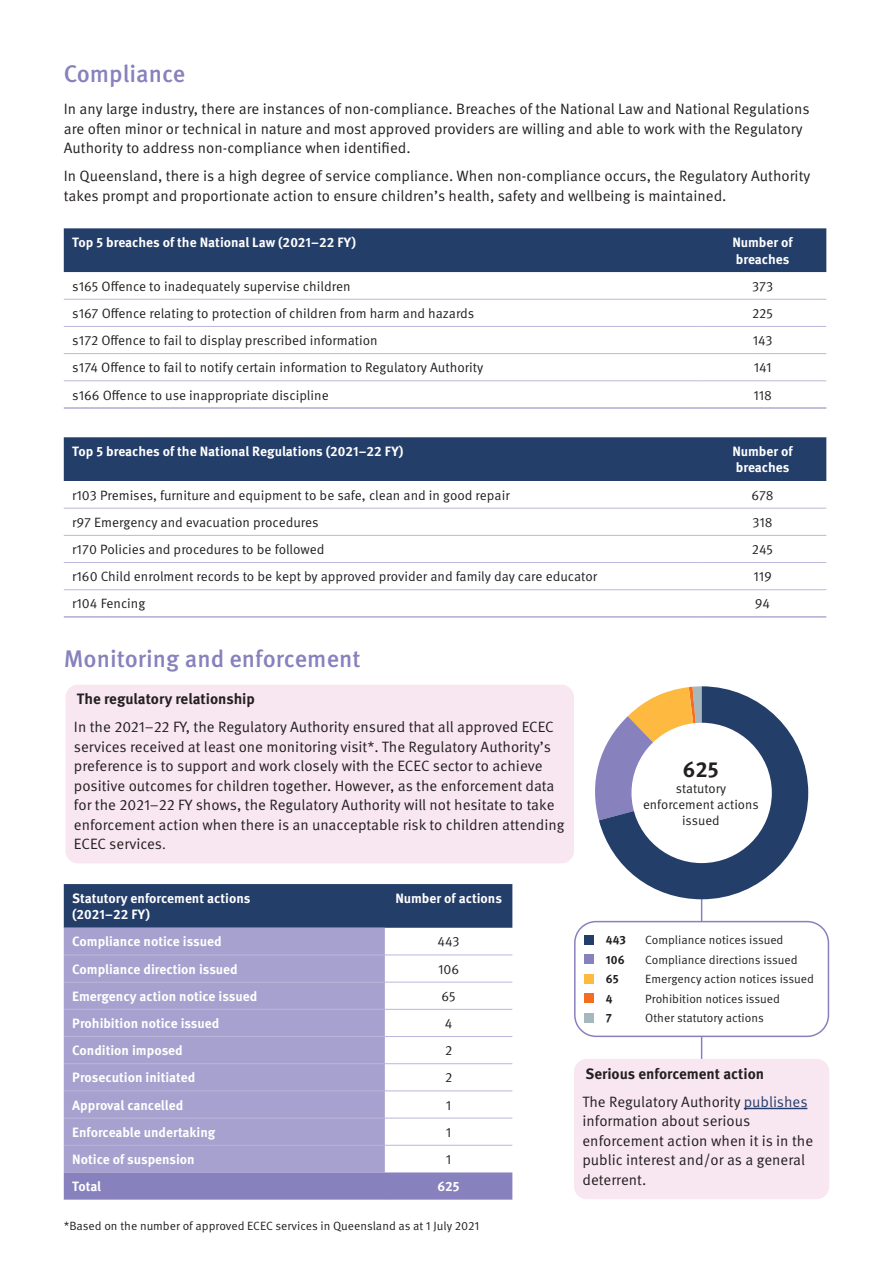
<style>
.page{position:relative;width:893px;height:1263px;background:#fff}
.page>*{position:absolute;margin:0;border:0;box-sizing:border-box;transform-origin:0 0}
.Head_1{font:500 24px "Meta OT";color:#8781bd}
.Copy{font:700 21.9px "Meta OT";color:#231f20}
.Copy-2{font:15px/19.5px "Meta OT Norm";color:#231f20}
.Copy-3{font:700 15px "Meta OT";color:#231f20}
.Copy-4{font:13.5px "Meta OT Norm";color:#231f20}
.Copy-5{font:700 13.5px/16.5px "Meta OT";color:#fff}
.Copy-6{font:13.05px/16px "Meta OT Norm";color:#231f20;text-align:center}
.Copy-7{font:12px "Meta OT Norm";color:#231f20}
.Copy-8{font:700 12px "Meta OT";color:#231f20}
.s1{font-size:13.5px}
.s2{color:#263d6b}
</style>
<div class="page">
<hr style="left:701px;top:854px;width:1px;height:297px;background:#8781bd">
<div style="left:64px;top:228px;width:762px;height:44px;background:#243e6a"></div>
<hr style="left:64px;top:299px;width:635px;height:1px;background:#bbb7da">
<hr style="left:699px;top:299px;width:127px;height:1px;background:#bbb7da">
<hr style="left:64px;top:326px;width:635px;height:1px;background:#bbb7da">
<hr style="left:699px;top:326px;width:127px;height:1px;background:#bbb7da">
<hr style="left:64px;top:353px;width:635px;height:1px;background:#bbb7da">
<hr style="left:699px;top:353px;width:127px;height:1px;background:#bbb7da">
<hr style="left:64px;top:381px;width:635px;height:1px;background:#bbb7da">
<hr style="left:699px;top:381px;width:127px;height:1px;background:#bbb7da">
<hr style="left:64px;top:408px;width:635px;height:1px;background:#8781bd">
<hr style="left:699px;top:408px;width:127px;height:1px;background:#8781bd">
<div style="left:64px;top:437px;width:762px;height:44px;background:#243e6a"></div>
<hr style="left:64px;top:508px;width:635px;height:1px;background:#bbb7da">
<hr style="left:699px;top:508px;width:127px;height:1px;background:#bbb7da">
<hr style="left:64px;top:535px;width:635px;height:1px;background:#bbb7da">
<hr style="left:699px;top:535px;width:127px;height:1px;background:#bbb7da">
<hr style="left:64px;top:562px;width:635px;height:1px;background:#bbb7da">
<hr style="left:699px;top:562px;width:127px;height:1px;background:#bbb7da">
<hr style="left:64px;top:589px;width:635px;height:1px;background:#bbb7da">
<hr style="left:699px;top:589px;width:127px;height:1px;background:#bbb7da">
<hr style="left:64px;top:616px;width:635px;height:1px;background:#8781bd">
<hr style="left:699px;top:616px;width:127px;height:1px;background:#8781bd">
<div style="left:575px;top:922px;width:253px;height:114px;background:#fff;border-radius:21px"></div>
<div style="left:574px;top:921px;width:255px;height:116px;border:2px solid #8781bd;border-radius:21px"></div>
<div style="left:65px;top:685px;width:509px;height:178px;background:#f8e6f0;border-radius:13px"></div>
<div style="left:64px;top:884px;width:448px;height:44px;background:#243e6a"></div>
<div style="left:64px;top:928px;width:321px;height:244px;background:#a6a1ce"></div>
<svg style="left:64px;top:1172px;width:448px;height:28px;background:#8984be"></svg>
<hr style="left:64px;top:955px;width:321px;height:1px;background:#bbb7da">
<hr style="left:385px;top:955px;width:127px;height:1px;background:#bbb7da">
<hr style="left:64px;top:982px;width:321px;height:1px;background:#bbb7da">
<hr style="left:385px;top:982px;width:127px;height:1px;background:#bbb7da">
<hr style="left:64px;top:1009px;width:321px;height:1px;background:#bbb7da">
<hr style="left:385px;top:1009px;width:127px;height:1px;background:#bbb7da">
<hr style="left:64px;top:1036px;width:321px;height:1px;background:#bbb7da">
<hr style="left:385px;top:1036px;width:127px;height:1px;background:#bbb7da">
<hr style="left:64px;top:1063px;width:321px;height:1px;background:#bbb7da">
<hr style="left:385px;top:1063px;width:127px;height:1px;background:#bbb7da">
<hr style="left:64px;top:1091px;width:321px;height:1px;background:#bbb7da">
<hr style="left:385px;top:1091px;width:127px;height:1px;background:#bbb7da">
<hr style="left:64px;top:1118px;width:321px;height:1px;background:#bbb7da">
<hr style="left:385px;top:1118px;width:127px;height:1px;background:#bbb7da">
<hr style="left:64px;top:1145px;width:321px;height:1px;background:#bbb7da">
<hr style="left:385px;top:1145px;width:127px;height:1px;background:#bbb7da">
<div style="left:585px;top:935px;width:9px;height:9px;background:#243e6a"></div>
<div style="left:585px;top:954px;width:9px;height:10px;background:#8781bd"></div>
<div style="left:585px;top:974px;width:9px;height:9px;background:#fdb940"></div>
<div style="left:585px;top:993px;width:9px;height:10px;background:#f36e21"></div>
<div style="left:585px;top:1013px;width:9px;height:9px;background:#a7b7be"></div>
<svg style="left:595px;top:686px;width:213px;height:213px"></svg>
<div style="left:631px;top:723px;width:141px;height:140px;background:#fff;border-radius:50%"></div>
<div style="left:574px;top:1059px;width:255px;height:140px;background:#f8e6f0;border-radius:13px"></div>
<hr style="left:744px;top:1108px;width:63px;height:1px;background:#263d6b">
<p class="Head_1" style="left:64px;top:59px;width:123px">Compliance</p>
<p class="Copy-2" style="left:64px;top:99px;width:747px">In any large industry, there are instances of non-compliance. Breaches of the National Law and National Regulations are often minor or technical in nature and most approved providers are willing and able to work with the Regulatory<br>Authority to address non-compliance when identified.</p>
<p class="Copy-2" style="left:64px;top:166px;width:748px">In Queensland, there is a high degree of service compliance. When non-compliance occurs, the Regulatory Authority takes prompt and proportionate action to ensure children’s health, safety and wellbeing is maintained.</p>
<p class="Copy-5" style="left:72px;top:234px;width:285px">Top 5 breaches of the National Law (2021–22 FY)</p>
<p class="Copy-5" style="left:732px;top:234px;width:62px">Number of breaches</p>
<p class="Copy-4" style="left:72px;top:278px;width:280px">s165 Offence to inadequately supervise children</p>
<p class="Copy-4" style="left:752px;top:278px;width:23px">373</p>
<p class="Copy-4" style="left:72px;top:305px;width:404px">s167 Offence relating to protection of children from harm and hazards</p>
<p class="Copy-4" style="left:752px;top:305px;width:22px">225</p>
<p class="Copy-4" style="left:72px;top:332px;width:307px">s172 Offence to fail to display prescribed information</p>
<p class="Copy-4" style="left:753px;top:332px;width:21px">143</p>
<p class="Copy-4" style="left:72px;top:359px;width:413px">s174 Offence to fail to notify certain information to Regulatory Authority</p>
<p class="Copy-4" style="left:754px;top:359px;width:19px">141</p>
<p class="Copy-4" style="left:72px;top:387px;width:258px">s166 Offence to use inappropriate discipline</p>
<p class="Copy-4" style="left:753px;top:387px;width:20px">118</p>
<p class="Copy-5" style="left:72px;top:443px;width:333px">Top 5 breaches of the National Regulations (2021–22 FY)</p>
<p class="Copy-5" style="left:732px;top:443px;width:62px">Number of breaches</p>
<p class="Copy-4" style="left:72px;top:487px;width:439px">r103 Premises, furniture and equipment to be safe, clean and in good repair</p>
<p class="Copy-4" style="left:751px;top:487px;width:24px">678</p>
<p class="Copy-4" style="left:72px;top:514px;width:248px">r97 Emergency and evacuation procedures</p>
<p class="Copy-4" style="left:753px;top:514px;width:21px">318</p>
<p class="Copy-4" style="left:72px;top:541px;width:254px">r170 Policies and procedures to be followed</p>
<p class="Copy-4" style="left:752px;top:541px;width:23px">245</p>
<p class="Copy-4" style="left:72px;top:568px;width:526px">r160 Child enrolment records to be kept by approved provider and family day care educator</p>
<p class="Copy-4" style="left:753px;top:568px;width:20px">119</p>
<p class="Copy-4" style="left:72px;top:596px;width:75px">r104 Fencing</p>
<p class="Copy-4" style="left:755px;top:596px;width:17px">94</p>
<p class="Head_1" style="left:64px;top:644px;width:298px">Monitoring and enforcement</p>
<p class="Copy-3" style="left:77px;top:690px;width:180px">The regulatory relationship</p>
<p class="Copy-2" style="left:74px;top:718px;width:492px">In the 2021–22 FY, the Regulatory Authority ensured that all approved ECEC services received at least one monitoring visit*. The Regulatory Authority’s preference is to support and work closely with the ECEC sector to achieve positive outcomes for children together. However, as the enforcement data for the 2021–22 FY shows, the Regulatory Authority will not hesitate to take enforcement action when there is an unacceptable risk to children attending ECEC services<span class="s1">.</span></p>
<p class="Copy-5" style="left:72px;top:890px;width:180px">Statutory enforcement actions (2021–22 FY)</p>
<p class="Copy-5" style="left:395px;top:890px;width:108px">Number of actions</p>
<p class="Copy-5" style="left:72px;top:934px;width:151px">Compliance notice issued</p>
<p class="Copy-4" style="left:438px;top:934px;width:24px">443</p>
<p class="Copy-5" style="left:72px;top:961px;width:167px">Compliance direction issued</p>
<p class="Copy-4" style="left:438px;top:961px;width:23px">106</p>
<p class="Copy-5" style="left:72px;top:988px;width:186px">Emergency action notice issued</p>
<p class="Copy-4" style="left:441px;top:988px;width:16px">65</p>
<p class="Copy-5" style="left:72px;top:1015px;width:149px">Prohibition notice issued</p>
<p class="Copy-4" style="left:445px;top:1015px;width:9px">4</p>
<p class="Copy-5" style="left:72px;top:1042px;width:112px">Condition imposed</p>
<p class="Copy-4" style="left:445px;top:1042px;width:9px">2</p>
<p class="Copy-5" style="left:72px;top:1069px;width:124px">Prosecution initiated</p>
<p class="Copy-4" style="left:445px;top:1069px;width:9px">2</p>
<p class="Copy-5" style="left:72px;top:1097px;width:112px">Approval cancelled</p>
<p class="Copy-4" style="left:446px;top:1097px;width:7px">1</p>
<p class="Copy-5" style="left:72px;top:1124px;width:145px">Enforceable undertaking</p>
<p class="Copy-4" style="left:446px;top:1124px;width:7px">1</p>
<p class="Copy-5" style="left:72px;top:1151px;width:124px">Notice of suspension</p>
<p class="Copy-4" style="left:446px;top:1151px;width:7px">1</p>
<p class="Copy-5" style="left:72px;top:1178px;width:30px">Total</p>
<p class="Copy-5" style="left:437px;top:1178px;width:24px">625</p>
<p class="Copy-7" style="left:64px;top:1218px;width:417px">*Based on the number of approved ECEC services in Queensland as at 1 July 2021</p>
<p class="Copy" style="left:683px;top:756px;width:37px">625</p>
<p class="Copy-6" style="left:643px;top:781px;width:117px">statutory enforcement actions issued</p>
<p class="Copy-8" style="left:606px;top:932px;width:21px">443</p>
<p class="Copy-7" style="left:645px;top:933px;width:140px">Compliance notices issued</p>
<p class="Copy-8" style="left:606px;top:952px;width:20px">106</p>
<p class="Copy-7" style="left:645px;top:952px;width:154px">Compliance directions issued</p>
<p class="Copy-8" style="left:606px;top:971px;width:14px">65</p>
<p class="Copy-7" style="left:645px;top:972px;width:170px">Emergency action notices issued</p>
<p class="Copy-8" style="left:606px;top:991px;width:8px">4</p>
<p class="Copy-7" style="left:645px;top:991px;width:136px">Prohibition notices issued</p>
<p class="Copy-8" style="left:606px;top:1010px;width:8px">7</p>
<p class="Copy-7" style="left:645px;top:1011px;width:120px">Other statutory actions</p>
<p class="Copy-3" style="left:585px;top:1064px;width:180px">Serious enforcement action</p>
<p class="Copy-2" style="left:582px;top:1092px;width:232px">The Regulatory Authority <span class="s2">publishes </span>information about serious enforcement action when it is in the public interest and/or as a general deterrent.</p>
</div>
